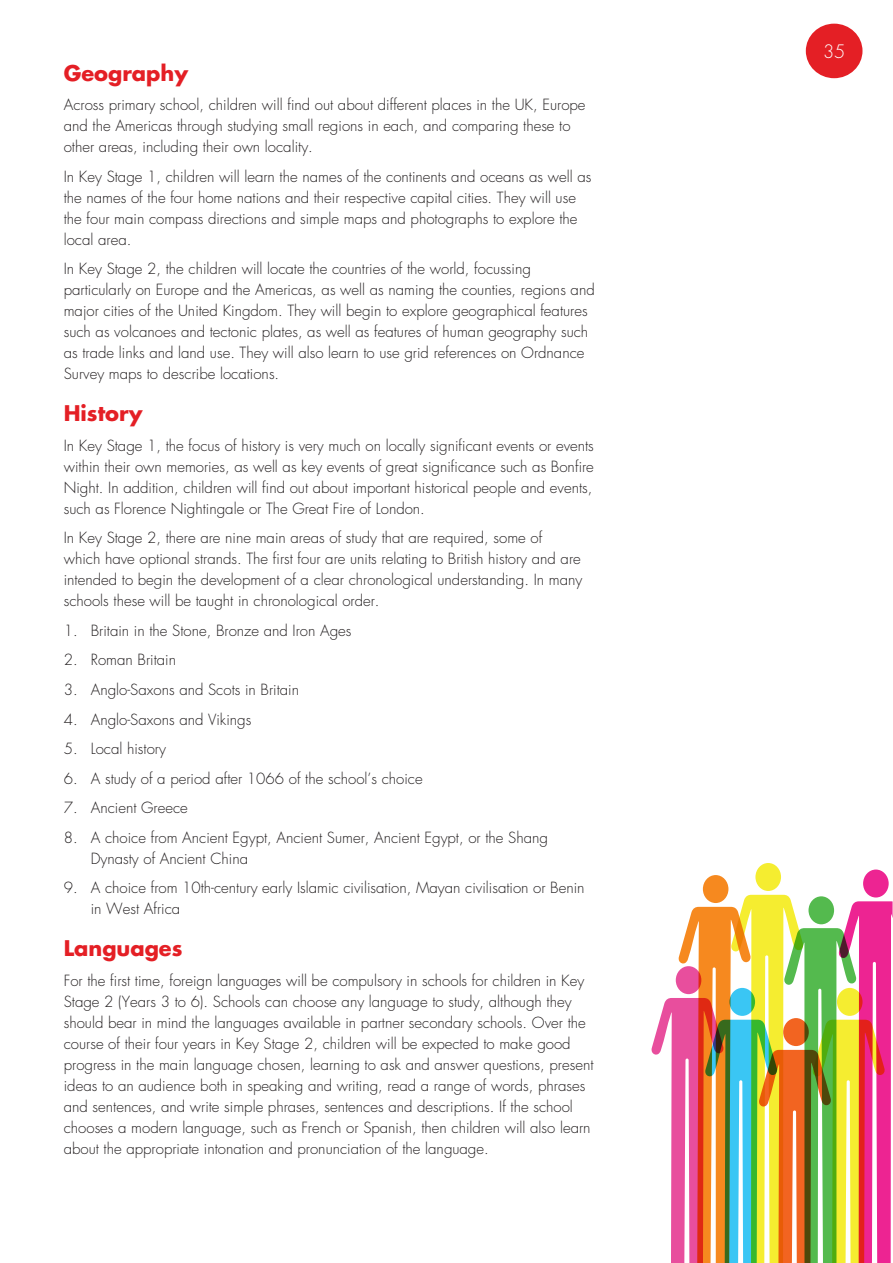
<style>
.page{position:relative;width:893px;height:1263px;background:#fff}
.page>*{position:absolute;margin:0;border:0;box-sizing:border-box;transform-origin:0 0}
.t1{font:700 21px "Futura";color:#e41f25}
.t2{font:300 18px "Futura";color:#fff}
.t3{font:300 15px/21px "Futura";color:#231f20}
</style>
<div class="page">
<div style="left:806px;top:24px;width:56px;height:54px;background:#e41f25;border-radius:50%"></div>
<svg style="left:651px;top:863px;width:242px;height:400px"></svg>
<p class="t1" style="left:64px;top:58px;width:126px">Geography</p>
<p class="t3" style="left:64px;top:94px;width:523px">Across primary school, children will find out about different places in the UK, Europe and the Americas through studying small regions in each, and comparing these to other areas, including their own locality.</p>
<p class="t3" style="left:64px;top:166px;width:529px">In Key Stage 1, children will learn the names of the continents and oceans as well as the names of the four home nations and their respective capital cities. They will use the four main compass directions and simple maps and photographs to explore the local area.</p>
<p class="t3" style="left:64px;top:258px;width:532px">In Key Stage 2, the children will locate the countries of the world, focussing particularly on Europe and the Americas, as well as naming the counties, regions and major cities of the United Kingdom. They will begin to explore geographical features such as volcanoes and tectonic plates, as well as features of human geography such as trade links and land use. They will also learn to use grid references on Ordnance Survey maps to describe locations.</p>
<p class="t1" style="left:64px;top:399px;width:80px">History</p>
<p class="t3" style="left:64px;top:435px;width:532px;text-align:justify">In Key Stage 1, the focus of history is very much on locally significant events or events within their own memories, as well as key events of great significance such as Bonfire Night. In addition, children will find out about important historical people and events, such as Florence Nightingale or The Great Fire of London.</p>
<p class="t3" style="left:64px;top:528px;width:520px">In Key Stage 2, there are nine main areas of study that are required, some of which have optional strands. The first four are units relating to British history and are intended to begin the development of a clear chronological understanding. In many schools these will be taught in chronological order.</p>
<p class="t3" style="left:64px;top:620px;width:289px">1. Britain in the Stone, Bronze and Iron Ages</p>
<p class="t3" style="left:64px;top:650px;width:114px">2. Roman Britain</p>
<p class="t3" style="left:64px;top:679px;width:237px">3. Anglo-Saxons and Scots in Britain</p>
<p class="t3" style="left:64px;top:709px;width:189px">4. Anglo-Saxons and Vikings</p>
<p class="t3" style="left:64px;top:738px;width:104px">5. Local history</p>
<p class="t3" style="left:64px;top:768px;width:360px">6. A study of a period after 1066 of the school’s choice</p>
<p class="t3" style="left:64px;top:797px;width:126px">7. Ancient Greece</p>
<p class="t3" style="left:91px;top:827px;width:459px;text-indent:-27px">8. A choice from Ancient Egypt, Ancient Sumer, Ancient Egypt, or the Shang<br>Dynasty of Ancient China</p>
<p class="t3" style="left:91px;top:877px;width:495px;text-indent:-27px">9. A choice from 10th-century early Islamic civilisation, Mayan civilisation or Benin in West Africa</p>
<p class="t1" style="left:64px;top:934px;width:120px">Languages</p>
<p class="t3" style="left:64px;top:970px;width:531px">For the first time, foreign languages will be compulsory in schools for children in Key Stage 2 (Years 3 to 6). Schools can choose any language to study, although they should bear in mind the languages available in partner secondary schools. Over the course of their four years in Key Stage 2, children will be expected to make good progress in the main language chosen, learning to ask and answer questions, present ideas to an audience both in speaking and writing, read a range of words, phrases and sentences, and write simple phrases, sentences and descriptions. If the school chooses a modern language, such as French or Spanish, then children will also learn about the appropriate intonation and pronunciation of the language.</p>
<p class="t2" style="left:823px;top:40px;width:24px">35</p>
</div>
